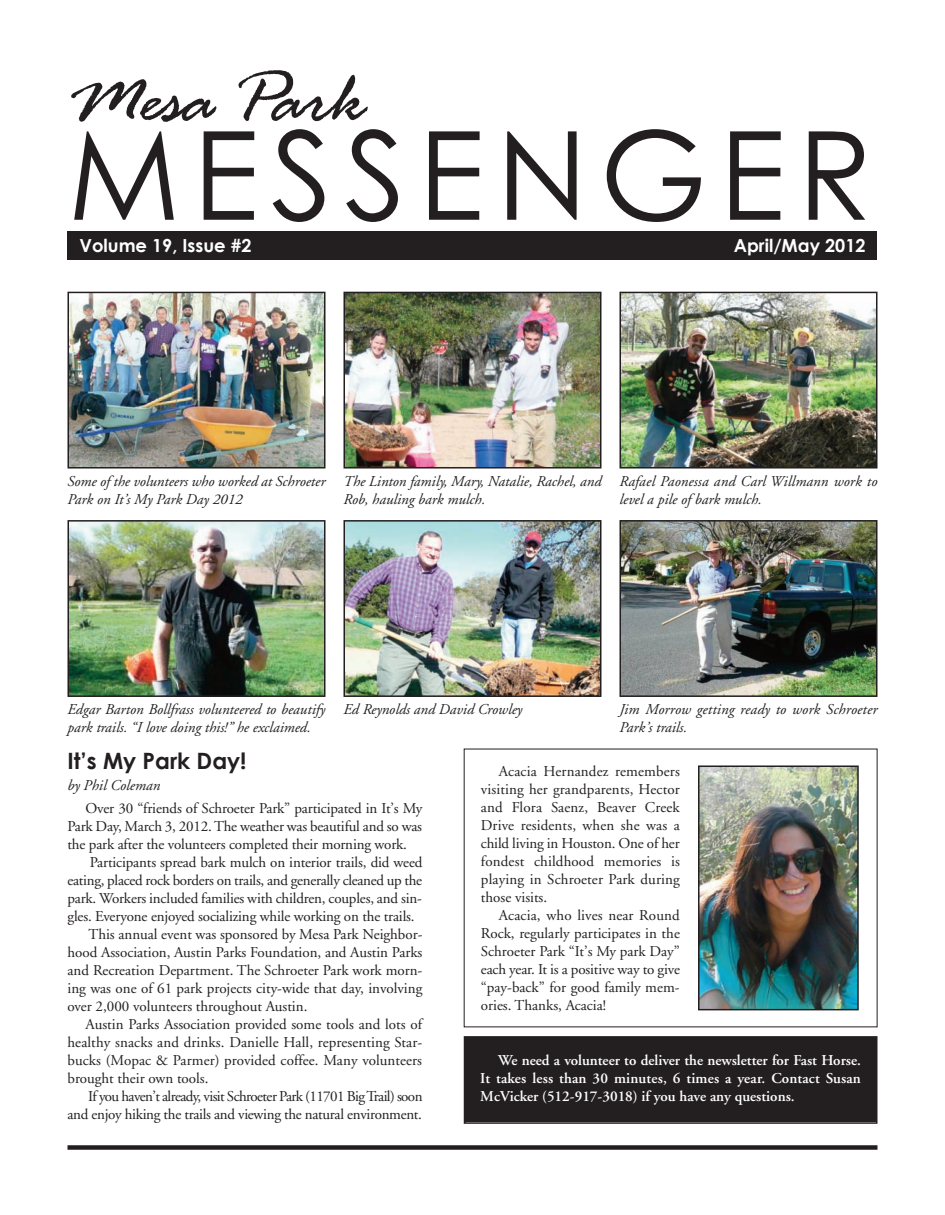
<style>
.page{position:relative;width:945px;height:1215px;background:#fff}
.page>*{position:absolute;margin:0;border:0;box-sizing:border-box;transform-origin:0 0}
.t1{font:123px "Century Gothic";letter-spacing:.1em;color:#231f20}
.t2{font:79.5px "Rage Italic Plain";letter-spacing:-.005em;color:#231f20}
.t3{font:700 22.5px "Century Gothic";color:#231f20}
.t4{font:700 18px "Century Gothic";color:#fff}
.t5{font:15px/18px "Adobe Garamond";letter-spacing:-.005em;color:#231f20;text-align:justify}
.t6{font:italic 15px/18px "Adobe Garamond";color:#231f20}
.t7{font:600 15px/18px "Adobe Garamond";color:#fff;text-align:justify}
.t8{font:15px "Adobe Garamond";letter-spacing:-.04em;color:#231f20}
</style>
<div class="page">
<div style="left:68px;top:231px;width:810px;height:29px;background:#231f20"></div>
<div style="left:68px;top:1145px;width:810px;height:5px;background:#231f20"></div>
<img style="left:71px;top:295px;width:252px;height:171px">
<div style="left:68px;top:292px;width:258px;height:177px;border:2px solid #231f20"></div>
<img style="left:347px;top:295px;width:252px;height:171px">
<div style="left:344px;top:292px;width:258px;height:177px;border:2px solid #231f20"></div>
<img style="left:623px;top:295px;width:252px;height:171px">
<div style="left:620px;top:292px;width:258px;height:177px;border:2px solid #231f20"></div>
<img style="left:623px;top:523px;width:252px;height:171px">
<div style="left:620px;top:520px;width:258px;height:177px;border:2px solid #231f20"></div>
<img style="left:71px;top:523px;width:252px;height:171px">
<div style="left:68px;top:520px;width:258px;height:177px;border:2px solid #231f20"></div>
<img style="left:347px;top:523px;width:252px;height:171px">
<div style="left:344px;top:520px;width:258px;height:177px;border:2px solid #231f20"></div>
<img style="left:701px;top:768px;width:155px;height:239px">
<div style="left:698px;top:765px;width:161px;height:245px;border:2px solid #231f20"></div>
<div style="left:465px;top:1038px;width:411px;height:84px;background:#231f20"></div>
<div style="left:464px;top:1036px;width:414px;height:88px;border:2px solid #231f20"></div>
<h2 class="t2" style="left:68px;top:73px;width:301px">Mesa Park</h2>
<h1 class="t1" style="left:68px;top:96px;width:806px">MESSENGER</h1>
<p class="t4" style="left:80px;top:234px;width:174px">Volume 19, Issue #2</p>
<p class="t4" style="left:734px;top:234px;width:133px">April/May 2012</p>
<p class="t6" style="left:68px;top:473px;width:260px">Some of the volunteers who worked at Schroeter<br>Park on It’s My Park Day 2012</p>
<p class="t6" style="left:344px;top:473px;width:260px">The Linton family, Mary, Natalie, Rachel, and<br>Rob, hauling bark mulch.</p>
<p class="t6" style="left:620px;top:473px;width:259px">Rafael Paonessa and Carl Willmann work to level a pile of bark mulch.</p>
<p class="t6" style="left:68px;top:702px;width:259px">Edgar Barton Bollfrass volunteered to beautify park trails. “I love doing this!” he exclaimed.</p>
<p class="t6" style="left:344px;top:702px;width:180px">Ed Reynolds and David Crowley</p>
<h3 class="t3" style="left:68px;top:747px;width:181px">It’s My Park Day!</h3>
<p class="t6" style="left:68px;top:778px;width:94px">by Phil Coleman</p>
<p class="t6" style="left:620px;top:702px;width:259px">Jim Morrow getting ready to work Schroeter<br>Park’s trails.</p>
<p class="t5" style="left:481px;top:764px;width:200px;text-indent:18px">Acacia Hernandez remembers visiting her grandparents, Hector and Flora Saenz, Beaver Creek Drive residents, when she was a child living in Houston. One of her fondest childhood memories is playing in Schroeter Park during those visits.</p>
<p class="t5" style="left:481px;top:908px;width:201px;text-indent:18px">Acacia, who lives near Round Rock, regularly participates in the Schroeter Park “It’s My park Day” each year. It is a positive way to give “pay-back” for good family mem&shy;ories. Thanks, Acacia!</p>
<p class="t5" style="left:68px;top:801px;width:356px;text-indent:18px">Over 30 “friends of Schroeter Park” participated in It’s My Park Day, March 3, 2012. The weather was beautiful and so was the park after the volunteers completed their morning work.</p>
<p class="t5" style="left:90px;top:855px;width:334px">Participants spread bark mulch on interior trails, did weed</p>
<p class="t5" style="left:68px;top:873px;width:356px">eating, placed rock borders on trails, and generally cleaned up the</p>
<p class="t5" style="left:68px;top:891px;width:356px">park. Workers included families with children, couples, and sin-</p>
<p class="t5" style="left:68px;top:909px;width:349px">gles. Everyone enjoyed socializing while working on the trails.</p>
<p class="t5" style="left:88px;top:927px;width:335px">This annual event was sponsored by Mesa Park Neighbor-</p>
<p class="t5" style="left:68px;top:945px;width:356px">hood Association, Austin Parks Foundation, and Austin Parks</p>
<p class="t5" style="left:68px;top:963px;width:356px">and Recreation Department. The Schroeter Park work morn-</p>
<p class="t5" style="left:68px;top:981px;width:356px">ing was one of 61 park projects city-wide that day, involving</p>
<p class="t5" style="left:68px;top:999px;width:241px">over 2,000 volunteers throughout Austin.</p>
<p class="t5" style="left:86px;top:1017px;width:338px">Austin Parks Association provided some tools and lots of</p>
<p class="t5" style="left:68px;top:1035px;width:356px">healthy snacks and drinks. Danielle Hall, representing Star-</p>
<p class="t5" style="left:68px;top:1053px;width:356px">bucks (Mopac &amp; Parmer) provided coffee. Many volunteers</p>
<p class="t5" style="left:68px;top:1071px;width:142px">brought their own tools.</p>
<p class="t8" style="left:88px;top:1091px;width:336px">If you haven’t already, visit Schroeter Park (11701 Big Trail) soon</p>
<p class="t5" style="left:68px;top:1107px;width:356px">and enjoy hiking the trails and viewing the natural environment.</p>
<p class="t7" style="left:480px;top:1053px;width:382px;text-indent:18px">We need a volunteer to deliver the newsletter for Fast Horse.<br>It takes less than 30 minutes, 6 times a year. Contact Susan McVicker (512-917-3018) if you have any questions.</p>
</div>
